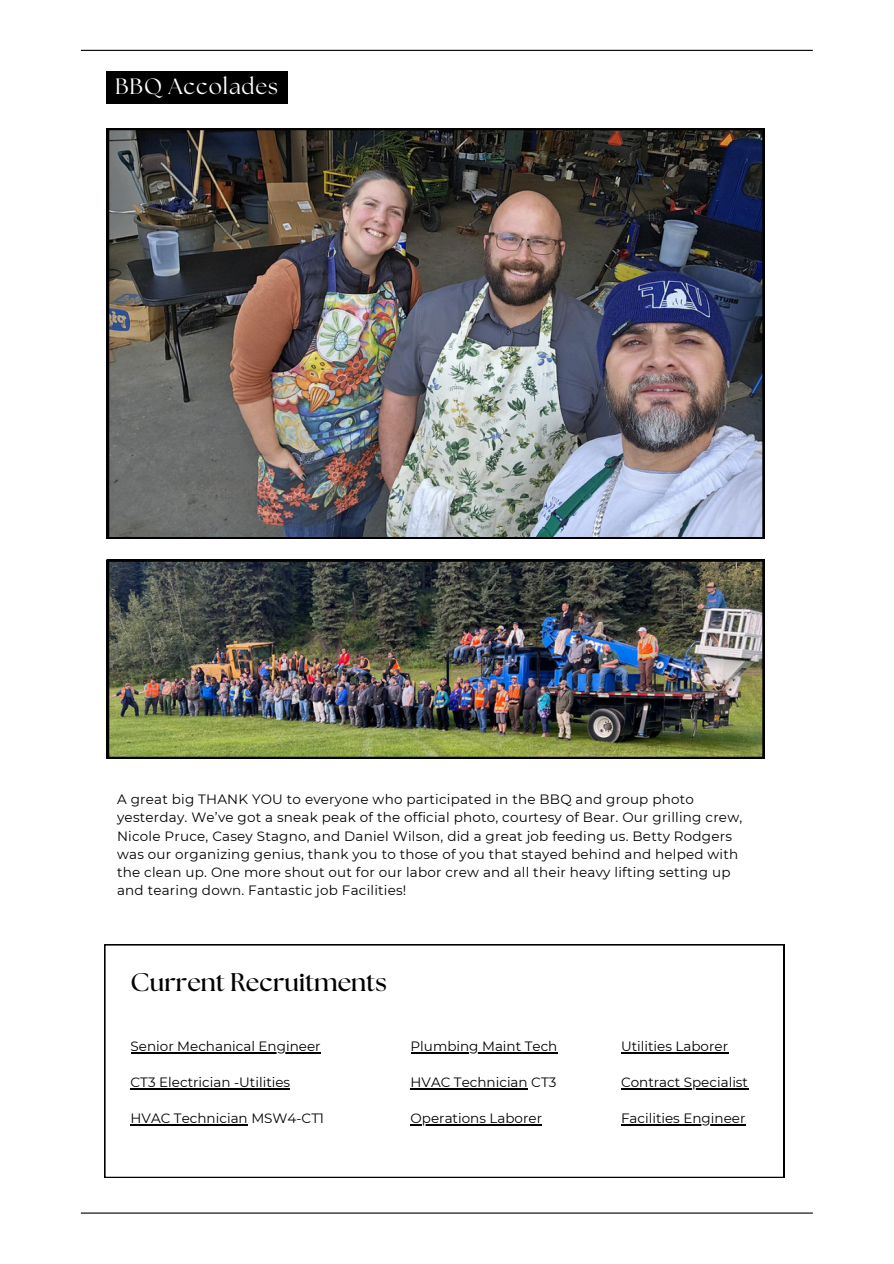
<style>
.page{position:relative;width:894px;height:1264px;background:#fff}
.page>*{position:absolute;margin:0;border:0;box-sizing:border-box;transform-origin:0 0}
.t1{font:700 25.5px "The Seasons";color:#000}
.t2{font:22.2px "The Seasons";letter-spacing:.04em;color:#fff}
.t3{font:13.5px/18px "Montserrat";letter-spacing:.015em;color:#000}
</style>
<div class="page">
<hr style="left:81px;top:50px;width:731px;height:1px;background:#000">
<hr style="left:81px;top:1212px;width:731px;height:1px;background:#000">
<svg style="left:104px;top:944px;width:679px;height:233px"></svg>
<hr style="left:131px;top:1052px;width:189px;height:1px;background:#000">
<hr style="left:131px;top:1088px;width:159px;height:1px;background:#000">
<hr style="left:131px;top:1124px;width:117px;height:1px;background:#000">
<hr style="left:410px;top:1052px;width:147px;height:1px;background:#000">
<hr style="left:410px;top:1088px;width:117px;height:1px;background:#000">
<hr style="left:410px;top:1124px;width:132px;height:1px;background:#000">
<hr style="left:620px;top:1052px;width:107px;height:1px;background:#000">
<hr style="left:620px;top:1088px;width:127px;height:1px;background:#000">
<hr style="left:620px;top:1124px;width:125px;height:1px;background:#000">
<img style="left:107px;top:128px;width:657px;height:411px">
<img style="left:107px;top:559px;width:657px;height:199px">
<div style="left:106px;top:71px;width:181px;height:33px;background:#000"></div>
<p class="t2" style="left:115px;top:76px;width:164px">BBQ Accolades</p>
<p class="t3" style="left:117px;top:790px;width:626px">A great big THANK YOU to everyone who participated in the BBQ and group photo yesterday. We’ve got a sneak peak of the official photo, courtesy of Bear. Our grilling crew, Nicole Pruce, Casey Stagno, and Daniel Wilson, did a great job feeding us. Betty Rodgers was our organizing genius, thank you to those of you that stayed behind and helped with the clean up. One more shout out for our labor crew and all their heavy lifting setting up and tearing down. Fantastic job Facilities!</p>
<h1 class="t1" style="left:131px;top:970px;width:258px">Current Recruitments</h1>
<p class="t3" style="left:131px;top:1037px;width:191px">Senior Mechanical Engineer</p>
<p class="t3" style="left:131px;top:1073px;width:161px">CT3 Electrician -Utilities</p>
<p class="t3" style="left:131px;top:1109px;width:195px">HVAC Technician MSW4-CT1</p>
<p class="t3" style="left:410px;top:1037px;width:148px">Plumbing Maint Tech</p>
<p class="t3" style="left:410px;top:1073px;width:147px">HVAC Technician CT3</p>
<p class="t3" style="left:410px;top:1109px;width:133px">Operations Laborer</p>
<p class="t3" style="left:620px;top:1037px;width:108px">Utilities Laborer</p>
<p class="t3" style="left:620px;top:1073px;width:128px">Contract Specialist</p>
<p class="t3" style="left:620px;top:1109px;width:126px">Facilities Engineer</p>
</div>
